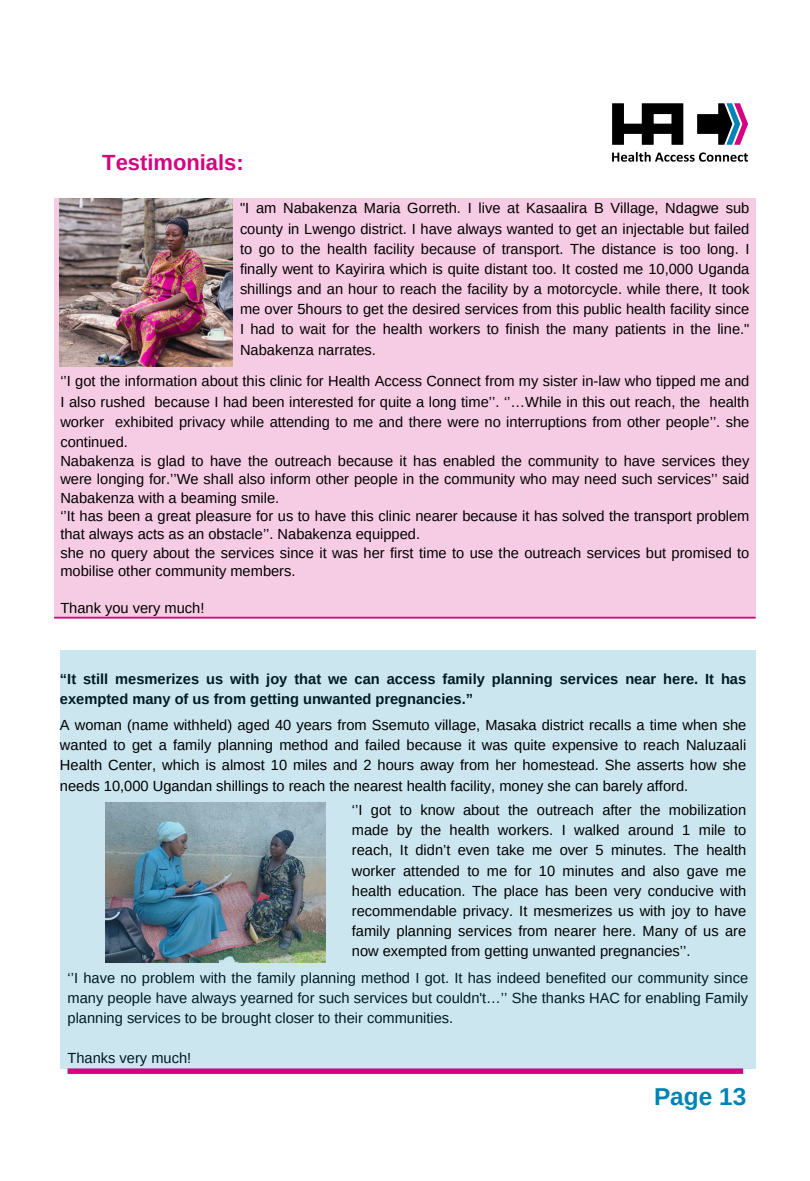
<style>
.page{position:relative;width:810px;height:1181px;background:#fff}
.page>*{position:absolute;margin:0;border:0;box-sizing:border-box;transform-origin:0 0}
.t1{font:700 24.45px "Arimo";color:#0083b5}
.t2{font:700 22.05px "Arimo";color:#d60080}
.t3{font:14.7px/20.1px "Arimo";color:#000;text-align:justify}
.t4{font:700 14.7px/20.1px "Arimo";color:#000}
</style>
<div class="page">
<svg style="left:612px;top:103px;width:71px;height:42px"></svg>
<svg style="left:697px;top:103px;width:51px;height:42px"></svg>
<svg style="left:612px;top:152px;width:136px;height:10px"></svg>
<div style="left:68px;top:1068px;width:675px;height:5px;background:#d60080"></div>
<hr style="left:54px;top:616px;width:702px;height:2px;background:#d60080">
<div style="left:54px;top:198px;width:702px;height:418px;background:#f6cce5"></div>
<img style="left:60px;top:198px;width:172px;height:168px">
<svg style="left:60px;top:650px;width:696px;height:418px;background:#c0d9e3"></svg>
<p class="t2" style="left:102px;top:150px;width:143px">Testimonials:</p>
<p class="t3" style="left:240px;top:198px;width:511px">"I am Nabakenza Maria Gorreth. I live at Kasaalira B Village, Ndagwe sub county in Lwengo district. I have always wanted to get an injectable but failed to go to the health facility because of transport. The distance is too long. I finally went to Kayirira which is quite distant too. It costed me 10,000 Uganda shillings and an hour to reach the facility by a motorcycle. while there, It took me over 5hours to get the desired services from this public health facility since I had to wait for the health workers to finish the many patients in the line." Nabakenza narrates.</p>
<p class="t3" style="left:60px;top:371px;width:691px">‘’I got the information about this clinic for Health Access Connect from my sister in-law who tipped me and I also rushed because I had been interested for quite a long time’’. ‘’…While in this out reach, the health worker exhibited privacy while attending to me and there were no interruptions from other people’’. she continued.</p>
<p class="t3" style="left:60px;top:452px;width:691px;line-height:18.3px">Nabakenza is glad to have the outreach because it has enabled the community to have services they were longing for.’’We shall also inform other people in the community who may need such services’’ said Nabakenza with a beaming smile.</p>
<p class="t3" style="left:60px;top:507px;width:691px;line-height:18.3px">‘’It has been a great pleasure for us to have this clinic nearer because it has solved the transport problem that always acts as an obstacle’’. Nabakenza equipped.</p>
<p class="t3" style="left:60px;top:543px;width:691px;line-height:18.3px">she no query about the services since it was her first time to use the outreach services but promised to mobilise other community members.</p>
<p class="t3" style="left:60px;top:597px;width:146px">Thank you very much!</p>
<p class="t4" style="left:60px;top:668px;width:688px">“It still mesmerizes us with joy that we can access family planning services near here. It has exempted many of us from getting unwanted pregnancies.”</p>
<p class="t3" style="left:60px;top:715px;width:688px">A woman (name withheld) aged 40 years from Ssemuto village, Masaka district recalls a time when she wanted to get a family planning method and failed because it was quite expensive to reach Naluzaali Health Center, which is almost 10 miles and 2 hours away from her homestead. She asserts how she needs 10,000 Ugandan shillings to reach the nearest health facility, money she can barely afford.</p>
<p class="t3" style="left:352px;top:800px;width:396px">‘’I got to know about the outreach after the mobilization made by the health workers. I walked around 1 mile to reach, It didn’t even take me over 5 minutes. The health worker attended to me for 10 minutes and also gave me health education. The place has been very conducive with recommendable privacy. It mesmerizes us with joy to have family planning services from nearer here. Many of us are now exempted from getting unwanted pregnancies’’.</p>
<p class="t3" style="left:68px;top:967px;width:682px">‘’I have no problem with the family planning method I got. It has indeed benefited our community since many people have always yearned for such services but couldn't…’’ She thanks HAC for enabling Family planning services to be brought closer to their communities.</p>
<p class="t3" style="left:68px;top:1048px;width:125px">Thanks very much!</p>
<p class="t1" style="left:654px;top:1083px;width:94px">Page 13</p>
</div>
